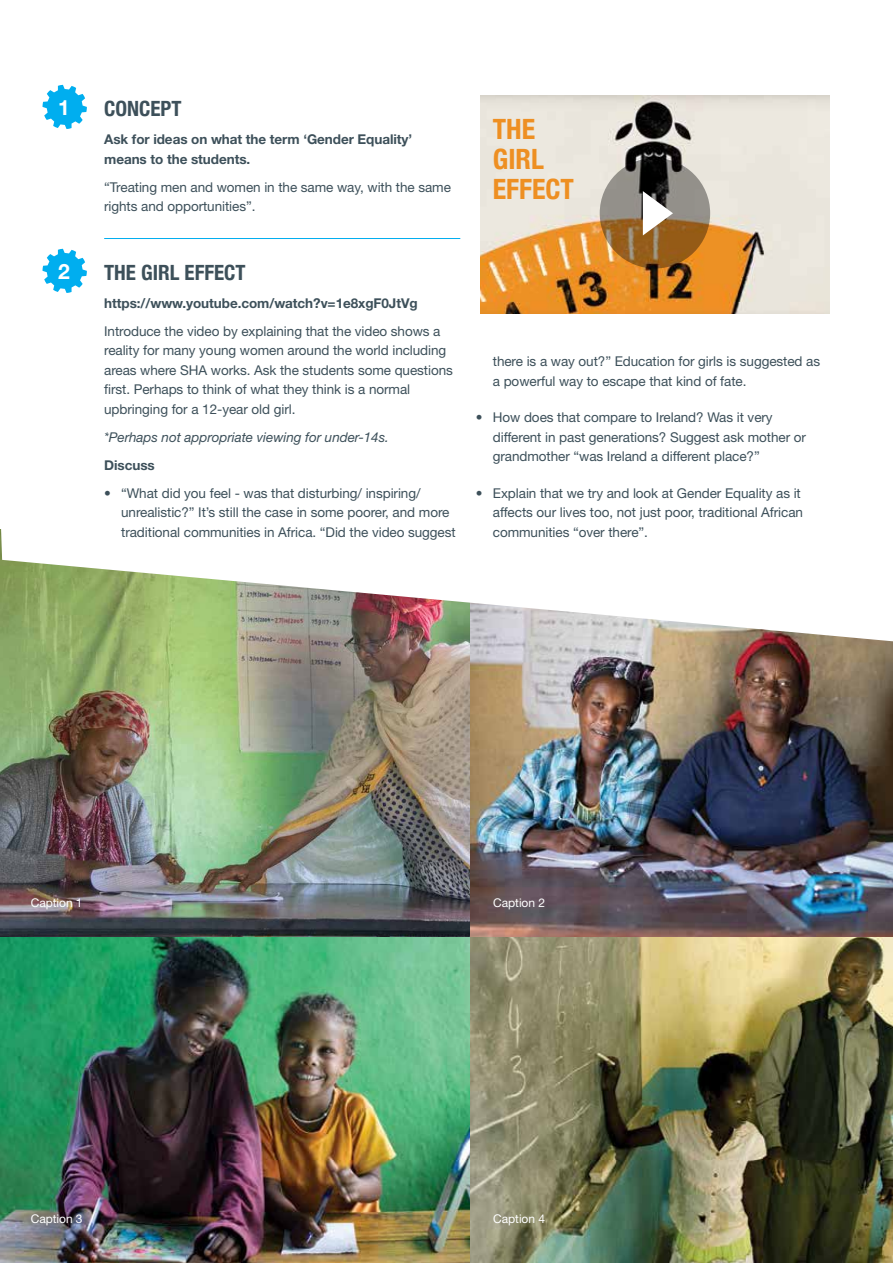
<style>
.page{position:relative;width:893px;height:1263px;background:#fff}
.page>*{position:absolute;margin:0;border:0;box-sizing:border-box;transform-origin:0 0}
.t1{font:700 condensed 27.9px/30px "Helvetica Neue";color:#ee8f22}
.t2{font:700 condensed 21px "Helvetica Neue";color:#3d505a}
.t3{font:700 21px "Helvetica Neue";color:#fff}
.t4{font:13.5px/19.5px "Helvetica Neue LT Std";letter-spacing:-.005em;color:#3d505a}
.t5{font:700 13.5px/19.5px "Helvetica Neue LT Std";letter-spacing:-.005em;color:#3d505a}
.t6{font:italic 13.5px "Helvetica Neue LT Std";letter-spacing:-.005em;color:#3d505a}
.t7{font:12px "Helvetica Neue LT Std";letter-spacing:-.005em;color:#fff}
</style>
<div class="page">
<img style="left:470px;top:641px;width:423px;height:622px">
<img style="left:0;top:641px;width:470px;height:622px">
<svg style="left:0;top:529px;width:889px;height:112px"></svg>
<svg style="left:43px;top:85px;width:44px;height:44px"></svg>
<svg style="left:43px;top:249px;width:44px;height:44px"></svg>
<img style="left:480px;top:96px;width:349px;height:218px">
<svg style="left:600px;top:158px;width:110px;height:110px;background:#80694c"></svg>
<svg style="left:643px;top:191px;width:30px;height:44px"></svg>
<hr style="left:104px;top:238px;width:356px;height:1px;background:#00aeef">
<h2 class="t3" style="left:58px;top:88px;width:13px">1</h2>
<h2 class="t3" style="left:58px;top:252px;width:13px">2</h2>
<h2 class="t2" style="left:104px;top:91px;width:78px">CONCEPT</h2>
<p class="t5" style="left:104px;top:129px;width:310px">Ask for ideas on what the term ‘Gender Equality’ means to the students.</p>
<p class="t4" style="left:104px;top:177px;width:348px">“Treating men and women in the same way, with the same rights and opportunities”.</p>
<h2 class="t2" style="left:104px;top:255px;width:142px">THE GIRL EFFECT</h2>
<p class="t5" style="left:104px;top:293px;width:315px">https://www.youtube.com/watch?v=1e8xgF0JtVg</p>
<p class="t4" style="left:104px;top:321px;width:350px">Introduce the video by explaining that the video shows a reality for many young women around the world including areas where SHA works. Ask the students some questions first. Perhaps to think of what they think is a normal upbringing for a 12-year old girl.</p>
<p class="t6" style="left:104px;top:429px;width:286px">*Perhaps not appropriate viewing for under-14s.</p>
<p class="t5" style="left:104px;top:455px;width:52px">Discuss</p>
<p class="t4" style="left:121px;top:483px;width:336px;text-indent:-17px">• “What did you feel - was that disturbing/ inspiring/ unrealistic?” It’s still the case in some poorer, and more traditional communities in Africa. “Did the video suggest</p>
<h1 class="t1" style="left:493px;top:112px;width:82px">THE<br>GIRL<br>EFFECT</h1>
<p class="t4" style="left:493px;top:351px;width:329px">there is a way out?” Education for girls is suggested as a powerful way to escape that kind of fate.</p>
<p class="t4" style="left:493px;top:407px;width:315px;text-indent:-17px">• How does that compare to Ireland? Was it very different in past generations? Suggest ask mother or grandmother “was Ireland a different place?”</p>
<p class="t4" style="left:493px;top:483px;width:312px;text-indent:-17px">• Explain that we try and look at Gender Equality as it affects our lives too, not just poor, traditional African communities “over there”.</p>
<p class="t7" style="left:31px;top:895px;width:53px">Caption 1</p>
<p class="t7" style="left:31px;top:1211px;width:53px">Caption 3</p>
<p class="t7" style="left:493px;top:895px;width:53px">Caption 2</p>
<p class="t7" style="left:493px;top:1211px;width:53px">Caption 4</p>
</div>
